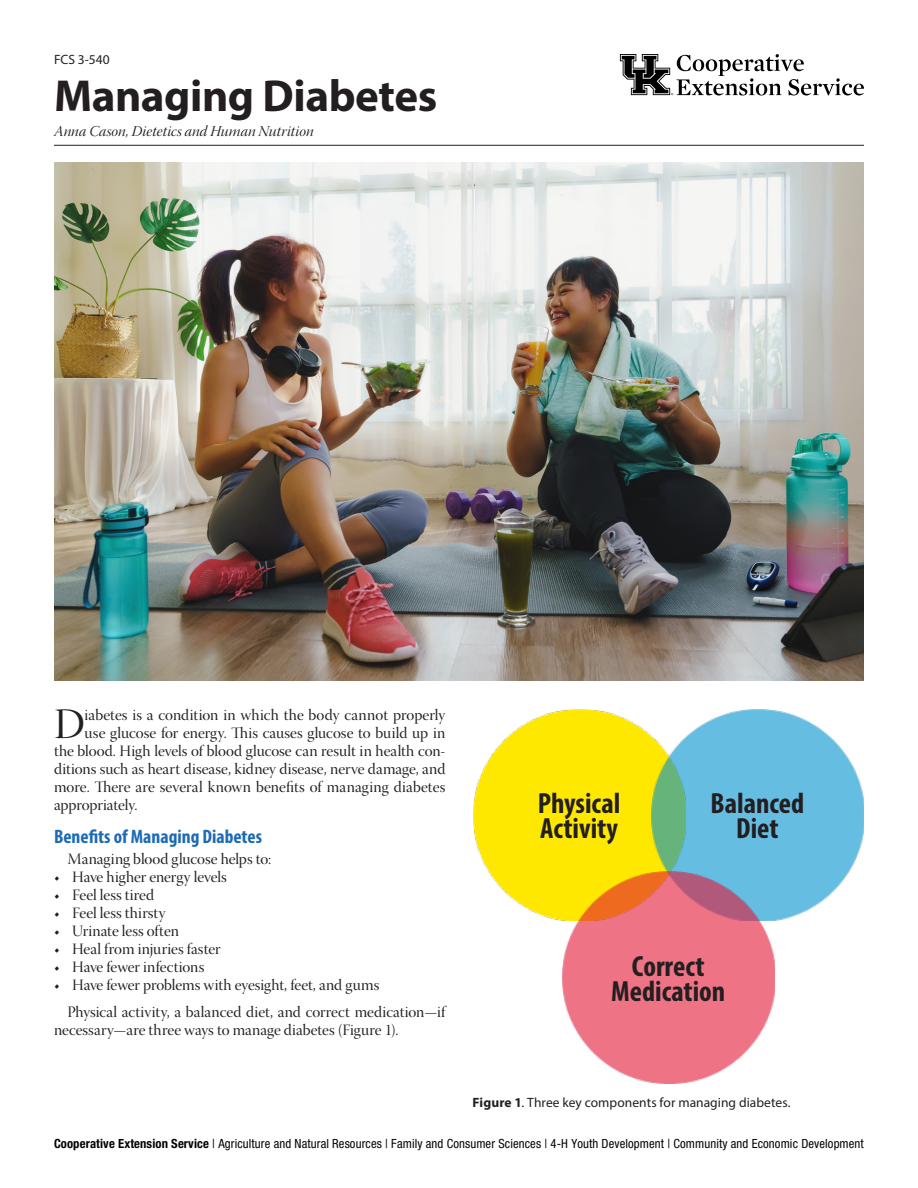
<style>
.page{position:relative;width:918px;height:1188px;background:#fff}
.page>*{position:absolute;margin:0;border:0;box-sizing:border-box;transform-origin:0 0}
.PubTitle{font:700 45px "Myriad Pro";letter-spacing:-.01em;color:#231f20}
.body_drop_cap{font:43.05px "Warnock Pro Disp";color:#231f20}
.t1{font:700 condensed 29.25px/24.8px "Myriad Pro";color:#231f20;text-align:center}
._1{font:700 condensed 19.5px "Myriad Pro";color:#1d6ab5}
.body_drop_cap-2{font:15.75px "Warnock Pro Disp";color:#231f20}
.body_after_bullets{font:15.75px/18px "Warnock Pro Disp";color:#231f20}
.body{font:15.75px "Warnock Pro Disp";color:#231f20}
.Author{font:15px "Warnock Pro It Disp";letter-spacing:.005em;color:#231f20}
.table_title{font:13.5px "Myriad Pro";letter-spacing:.005em;color:#231f20}
.pub_number{font:13.5px "Myriad Pro";color:#231f20}
.t2{font:condensed 12.6px "Helvetica Neue LT Std";letter-spacing:.01em;color:#040503}
.s1{font-weight:700}
</style>
<div class="page">
<hr style="left:54px;top:145px;width:810px;height:1px;background:#231f20">
<svg style="left:620px;top:54px;width:244px;height:42px"></svg>
<img style="left:54px;top:163px;width:810px;height:518px">
<img style="left:473px;top:709px;width:179px;height:212px">
<img style="left:652px;top:709px;width:212px;height:212px">
<img style="left:562px;top:872px;width:213px;height:211px">
<p class="pub_number" style="left:54px;top:51px;width:57px">FCS 3-540</p>
<p class="PubTitle" style="left:54px;top:67px;width:385px">Managing Diabetes</p>
<p class="Author" style="left:54px;top:123px;width:261px">Anna Cason, Dietetics and Human Nutrition</p>
<p class="body_drop_cap" style="left:54px;top:701px;width:32px">D</p>
<p class="body_drop_cap-2" style="left:85px;top:707px;width:362px">iabetes is a condition in which the body cannot properly</p>
<p class="body_drop_cap-2" style="left:85px;top:725px;width:362px">use glucose for energy. This causes glucose to build up in</p>
<p class="body_drop_cap-2" style="left:54px;top:743px;width:393px">the blood. High levels of blood glucose can result in health con-</p>
<p class="body_drop_cap-2" style="left:54px;top:761px;width:393px">ditions such as heart disease, kidney disease, nerve damage, and</p>
<p class="body_drop_cap-2" style="left:54px;top:779px;width:393px">more. There are several known benefits of managing diabetes</p>
<p class="body_drop_cap-2" style="left:54px;top:797px;width:85px">appropriately.</p>
<p class="_1" style="left:54px;top:825px;width:210px">Benefits of Managing Diabetes</p>
<p class="body" style="left:68px;top:851px;width:205px">Managing blood glucose helps to:</p>
<p class="body_after_bullets" style="left:54px;top:870px;width:174px">• Have higher energy levels</p>
<p class="body_after_bullets" style="left:54px;top:888px;width:102px">• Feel less tired</p>
<p class="body_after_bullets" style="left:54px;top:906px;width:113px">• Feel less thirsty</p>
<p class="body_after_bullets" style="left:54px;top:924px;width:127px">• Urinate less often</p>
<p class="body_after_bullets" style="left:54px;top:942px;width:168px">• Heal from injuries faster</p>
<p class="body_after_bullets" style="left:54px;top:960px;width:152px">• Have fewer infections</p>
<p class="body_after_bullets" style="left:54px;top:978px;width:327px">• Have fewer problems with eyesight, feet, and gums</p>
<p class="body_after_bullets" style="left:54px;top:1005px;width:393px;text-indent:14px">Physical activity, a balanced diet, and correct medication—if necessary—are three ways to manage diabetes (Figure 1).</p>
<p class="t1" style="left:538px;top:791px;width:84px;text-align:left">Physical<br>Activity</p>
<p class="t1" style="left:711px;top:791px;width:95px">Balanced<br>Diet</p>
<p class="t1" style="left:611px;top:953px;width:116px">Correct<br>Medication</p>
<p class="table_title" style="left:472px;top:1094px;width:320px"><span class="s1">Figure 1</span>. Three key components for managing diabetes.</p>
<p class="t2" style="left:54px;top:1136px;width:811px"><span class="s1">Cooperative Extension Service</span> | Agriculture and Natural Resources | Family and Consumer Sciences | 4-H Youth Development | Community and Economic Development</p>
</div>
